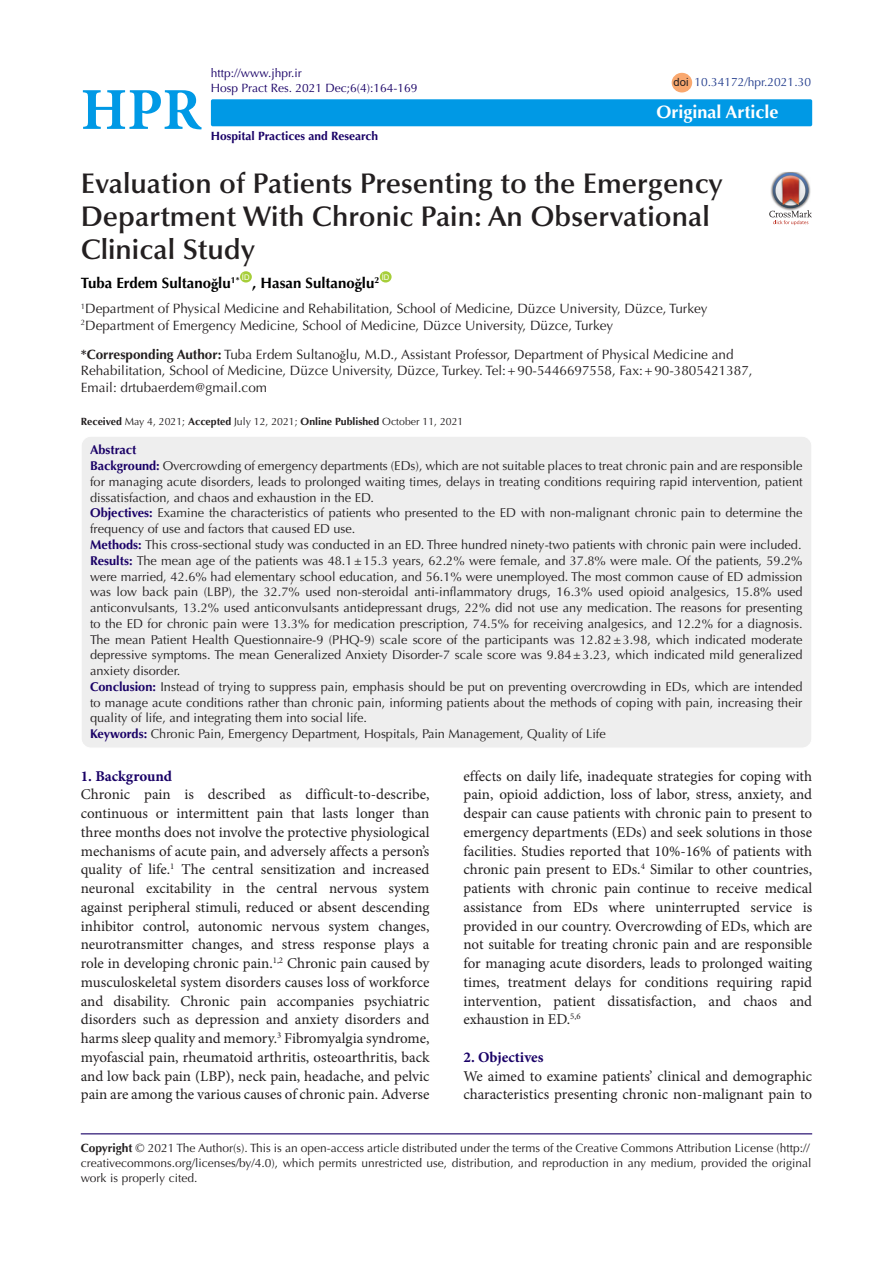
<style>
.page{position:relative;width:893px;height:1263px;background:#fff}
.page>*{position:absolute;margin:0;border:0;box-sizing:border-box;transform-origin:0 0}
.t1{font:700 59.55px "Minion Pro";color:#0099e5}
.t2{font:600 28.5px/33px "Optima LT Std";color:#231f20}
.t3{font:700 18px "Optima LT Std";color:#fff}
.List_Paragraph{font:15px/18.8px "Minion Pro";color:#231f20;text-align:justify}
.t4{font:700 15px "Optima LT Std";color:#000}
.t5{font:700 15px "Minion Pro";color:#190066}
.t6{font:13.5px/16.5px "Optima LT Std";color:#231f20}
.Default{font:12.75px/15.8px "Optima LT Std";color:#231f20;text-align:justify}
.Default-2{font:700 12.75px "Optima LT Std";color:#190066}
.t7{font:12px/15px "Optima LT Std";color:#231f20}
.t8{font:12px "Optima LT Std";color:#190066}
.t9{font:700 12px "Optima LT Std";color:#190066}
.t10{font:12px "Optima LT Std";color:#253f8e}
.t11{font:11.25px "Arial";color:#231f20}
.t12{font:10.5px "Optima LT Std";color:#231f20}
.t13{font:7.8px "Arial";color:#fff}
.s1{font-family:"Adobe Garamond Pro"}
.s2{font-weight:700}
.s3{font-weight:700;color:#190066}
</style>
<div class="page">
<hr style="left:81px;top:1133px;width:731px;height:1px;background:#190066">
<div style="left:240px;top:271px;width:12px;height:11px;background:#a6ce39;border-radius:50%"></div>
<div style="left:380px;top:271px;width:12px;height:11px;background:#a6ce39;border-radius:50%"></div>
<div style="left:81px;top:436px;width:731px;height:312px;background:#eee;border-radius:10px"></div>
<div style="left:672px;top:73px;width:20px;height:19px;background:#f9a86f;border-radius:50%"></div>
<div style="left:211px;top:99px;width:601px;height:27px;background:#0099e5;border-radius:2px"></div>
<img style="left:781px;top:172px;width:18px;height:1px">
<svg style="left:769px;top:173px;width:43px;height:52px"></svg>
<p class="t1" style="left:81px;top:68px;width:122px">HPR</p>
<p class="t8" style="left:211px;top:66px;width:92px">http://www.jhpr.ir</p>
<p class="t8" style="left:211px;top:81px;width:208px">Hosp Pract Res. 2021 Dec;6(4):164-169</p>
<p class="t9" style="left:211px;top:128px;width:169px">Hospital Practices and Research</p>
<p class="t11" style="left:674px;top:75px;width:17px">doi</p>
<p class="t10" style="left:694px;top:75px;width:118px">10.34172/hpr.2021.30</p>
<p class="t3" style="left:656px;top:102px;width:124px">Original Article</p>
<p class="t2" style="left:81px;top:167px;width:643px">Evaluation of Patients Presenting to the Emergency<br>Department With Chronic Pain: An Observational<br>Clinical Study</p>
<p class="t4" style="left:81px;top:274px;width:160px">Tuba Erdem Sultano<span class="s1">ğ</span>lu<sup>1*</sup></p>
<p class="t13" style="left:242px;top:272px;width:9px">ID</p>
<p class="t4" style="left:252px;top:274px;width:129px">, Hasan Sultano<span class="s1">ğ</span>lu<sup>2</sup></p>
<p class="t13" style="left:382px;top:272px;width:9px">ID</p>
<p class="t6" style="left:81px;top:300px;width:628px"><sup>1</sup>Department of Physical Medicine and Rehabilitation, School of Medicine, Düzce University, Düzce, Turkey</p>
<p class="t6" style="left:81px;top:317px;width:534px"><sup>2</sup>Department of Emergency Medicine, School of Medicine, Düzce University, Düzce, Turkey</p>
<p class="t6" style="left:81px;top:346px;width:673px"><span class="s2">*Corresponding Author:</span> Tuba Erdem Sultano<span class="s1">ğ</span>lu, M.D., Assistant Professor, Department of Physical Medicine and<br>Rehabilitation, School of Medicine, Düzce University, Düzce, Turkey. Tel:+90-5446697558, Fax:+90-3805421387,<br>Email: drtubaerdem@gmail.com</p>
<p class="t12" style="left:81px;top:415px;width:384px"><span class="s2">Received</span> May 4, 2021; <span class="s2">Accepted</span> July 12, 2021; <span class="s2">Online Published</span> October 11, 2021</p>
<p class="Default-2" style="left:90px;top:443px;width:48px">Abstract</p>
<p class="Default" style="left:90px;top:458px;width:714px"><span class="s3">Background:</span> Overcrowding of emergency departments (EDs), which are not suitable places to treat chronic pain and are responsible for managing acute disorders, leads to prolonged waiting times, delays in treating conditions requiring rapid intervention, patient dissatisfaction, and chaos and exhaustion in the ED.</p>
<p class="Default" style="left:90px;top:505px;width:714px"><span class="s3">Objectives:</span> Examine the characteristics of patients who presented to the ED with non-malignant chronic pain to determine the frequency of use and factors that caused ED use.</p>
<p class="Default" style="left:90px;top:537px;width:713px"><span class="s3">Methods:</span> This cross-sectional study was conducted in an ED. Three hundred ninety-two patients with chronic pain were included.</p>
<p class="Default" style="left:90px;top:553px;width:714px"><span class="s3">Results:</span> The mean age of the patients was 48.1±15.3 years, 62.2% were female, and 37.8% were male. Of the patients, 59.2% were married, 42.6% had elementary school education, and 56.1% were unemployed. The most common cause of ED admission was low back pain (LBP), the 32.7% used non-steroidal anti-inflammatory drugs, 16.3% used opioid analgesics, 15.8% used anticonvulsants, 13.2% used anticonvulsants antidepressant drugs, 22% did not use any medication. The reasons for presenting to the ED for chronic pain were 13.3% for medication prescription, 74.5% for receiving analgesics, and 12.2% for a diagnosis.<br>The mean Patient Health Questionnaire-9 (PHQ-9) scale score of the participants was 12.82±3.98, which indicated moderate depressive symptoms. The mean Generalized Anxiety Disorder-7 scale score was 9.84±3.23, which indicated mild generalized anxiety disorder.</p>
<p class="Default" style="left:90px;top:679px;width:714px"><span class="s3">Conclusion:</span> Instead of trying to suppress pain, emphasis should be put on preventing overcrowding in EDs, which are intended to manage acute conditions rather than chronic pain, informing patients about the methods of coping with pain, increasing their quality of life, and integrating them into social life.</p>
<p class="Default" style="left:90px;top:726px;width:517px"><span class="s3">Keywords:</span> Chronic Pain, Emergency Department, Hospitals, Pain Management, Quality of Life</p>
<p class="t5" style="left:81px;top:765px;width:93px">1. Background</p>
<p class="List_Paragraph" style="left:81px;top:785px;width:350px">Chronic pain is described as difficult-to-describe, continuous or intermittent pain that lasts longer than three months does not involve the protective physiological mechanisms of acute pain, and adversely affects a person’s quality of life.<sup>1</sup> The central sensitization and increased neuronal excitability in the central nervous system against peripheral stimuli, reduced or absent descending inhibitor control, autonomic nervous system changes, neurotransmitter changes, and stress response plays a role in developing chronic pain.<sup>1,2</sup> Chronic pain caused by musculoskeletal system disorders causes loss of workforce and disability. Chronic pain accompanies psychiatric disorders such as depression and anxiety disorders and harms sleep quality and memory.<sup>3</sup> Fibromyalgia syndrome, myofascial pain, rheumatoid arthritis, osteoarthritis, back and low back pain (LBP), neck pain, headache, and pelvic pain are among the various causes of chronic pain. Adverse</p>
<p class="List_Paragraph" style="left:463px;top:766px;width:350px">effects on daily life, inadequate strategies for coping with pain, opioid addiction, loss of labor, stress, anxiety, and despair can cause patients with chronic pain to present to emergency departments (EDs) and seek solutions in those facilities. Studies reported that 10%-16% of patients with chronic pain present to EDs.<sup>4</sup> Similar to other countries, patients with chronic pain continue to receive medical assistance from EDs where uninterrupted service is provided in our country. Overcrowding of EDs, which are not suitable for treating chronic pain and are responsible for managing acute disorders, leads to prolonged waiting times, treatment delays for conditions requiring rapid intervention, patient dissatisfaction, and chaos and exhaustion in ED.<sup>5,6</sup></p>
<p class="t5" style="left:463px;top:1046px;width:82px">2. Objectives</p>
<p class="List_Paragraph" style="left:463px;top:1066px;width:350px">We aimed to examine patients’ clinical and demographic characteristics presenting chronic non-malignant pain to</p>
<p class="t7" style="left:81px;top:1140px;width:732px"><span class="s2">Copyright</span> © 2021 The Author(s). This is an open-access article distributed under the terms of the Creative Commons Attribution License (http:// creativecommons.org/licenses/by/4.0), which permits unrestricted use, distribution, and reproduction in any medium, provided the original work is properly cited.</p>
</div>
